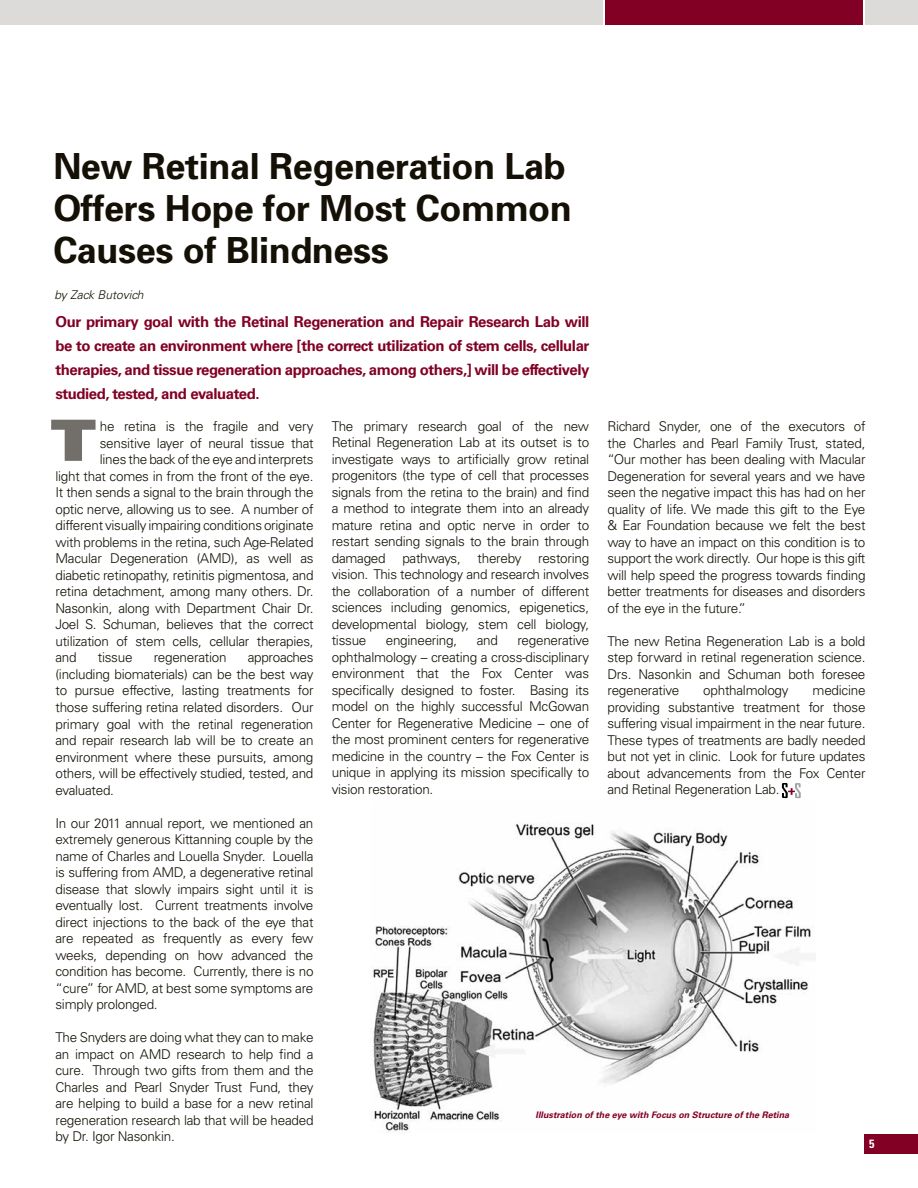
<style>
.page{position:relative;width:918px;height:1188px;background:#fff}
.page>*{position:absolute;margin:0;border:0;box-sizing:border-box;transform-origin:0 0}
.t1{font:900 expanded 57px "Univers";color:#726f6a}
.t2{font:700 36px/42px "Univers";letter-spacing:-.01em;color:#141006}
.t3{font:700 15px/24px "Univers LT Std";letter-spacing:-.03em;color:#820024;text-align:justify}
.t4{font:300 13.5px/16.5px "Univers LT Std";letter-spacing:-.02em;color:#141006;text-align:justify}
.t5{font:italic 300 12px "Univers LT Std";color:#141006}
.t6{font:700 condensed 12px "Univers LT Std";color:#fff}
.t7{font:italic 700 9px "Univers LT Std";color:#820024}
</style>
<div class="page">
<div style="left:864px;top:1134px;width:54px;height:20px;background:#820024"></div>
<div style="left:0;top:0;width:602px;height:24px;background:#dcdbda"></div>
<div style="left:866px;top:0;width:52px;height:24px;background:#dcdbda"></div>
<div style="left:605px;top:0;width:258px;height:24px;background:#820024"></div>
<img style="left:373px;top:823px;width:441px;height:310px">
<svg style="left:782px;top:783px;width:19px;height:15px"></svg>
<h2 class="t2" style="left:53px;top:144px;width:520px">New Retinal Regeneration Lab<br>Offers Hope for Most Common<br>Causes of Blindness</h2>
<p class="t5" style="left:54px;top:288px;width:91px">by Zack Butovich</p>
<p class="t3" style="left:56px;top:310px;width:535px">Our primary goal with the Retinal Regeneration and Repair Research Lab will be to create an environment where [the correct utilization of stem cells, cellular therapies, and tissue regeneration approaches, among others,] will be effectively studied, tested, and evaluated.</p>
<h1 class="t1" style="left:50px;top:407px;width:48px">T</h1>
<p class="t4" style="left:100px;top:418px;width:215px">he retina is the fragile and very</p>
<p class="t4" style="left:100px;top:435px;width:215px">sensitive layer of neural tissue that</p>
<p class="t4" style="left:100px;top:451px;width:215px">lines the back of the eye and interprets</p>
<p class="t4" style="left:55px;top:468px;width:260px">light that comes in from the front of the eye.</p>
<p class="t4" style="left:55px;top:484px;width:260px">It then sends a signal to the brain through the</p>
<p class="t4" style="left:55px;top:501px;width:260px">optic nerve, allowing us to see. A number of</p>
<p class="t4" style="left:55px;top:517px;width:260px">different visually impairing conditions originate</p>
<p class="t4" style="left:55px;top:534px;width:260px">with problems in the retina, such Age-Related</p>
<p class="t4" style="left:55px;top:550px;width:260px">Macular Degeneration (AMD), as well as</p>
<p class="t4" style="left:55px;top:567px;width:260px">diabetic retinopathy, retinitis pigmentosa, and</p>
<p class="t4" style="left:55px;top:583px;width:260px">retina detachment, among many others. Dr.</p>
<p class="t4" style="left:55px;top:600px;width:260px">Nasonkin, along with Department Chair Dr.</p>
<p class="t4" style="left:55px;top:616px;width:260px">Joel S. Schuman, believes that the correct</p>
<p class="t4" style="left:55px;top:633px;width:260px">utilization of stem cells, cellular therapies,</p>
<p class="t4" style="left:55px;top:649px;width:23px">and</p>
<p class="t4" style="left:98px;top:649px;width:36px">tissue</p>
<p class="t4" style="left:154px;top:649px;width:74px">regeneration</p>
<p class="t4" style="left:55px;top:649px;width:260px;text-indent:192px">approaches (including biomaterials) can be the best way to pursue effective, lasting treatments for</p>
<p class="t4" style="left:56px;top:699px;width:260px">those suffering retina related disorders. Our primary goal with the retinal regeneration and repair research lab will be to create an environment where these pursuits, among others, will be effectively studied, tested, and evaluated.</p>
<p class="t4" style="left:56px;top:815px;width:260px">In our 2011 annual report, we mentioned an extremely generous Kittanning couple by the name of Charles and Louella Snyder. Louella is suffering from AMD, a degenerative retinal disease that slowly impairs sight until it is eventually lost. Current treatments involve direct injections to the back of the eye that are repeated as frequently as every few weeks, depending on how advanced the condition has become. Currently, there is no “cure” for AMD, at best some symptoms are simply prolonged.</p>
<p class="t4" style="left:56px;top:1029px;width:260px">The Snyders are doing what they can to make an impact on AMD research to help find a cure. Through two gifts from them and the Charles and Pearl Snyder Trust Fund, they are helping to build a base for a new retinal regeneration research lab that will be headed by Dr. Igor Nasonkin.</p>
<p class="t4" style="left:332px;top:418px;width:259px">The primary research goal of the new Retinal Regeneration Lab at its outset is to investigate ways to artificially grow retinal progenitors (the type of cell that processes signals from the retina to the brain) and find a method to integrate them into an already mature retina and optic nerve in order to restart sending signals to the brain through damaged pathways, thereby restoring vision. This technology and research involves the collaboration of a number of different sciences including genomics, epigenetics, developmental biology, stem cell biology, tissue</p>
<p class="t4" style="left:332px;top:632px;width:259px;text-indent:186px">regenerative ophthalmology – creating a cross-disciplinary environment that the Fox Center was specifically designed to foster. Basing its model on the highly successful McGowan Center for Regenerative Medicine – one of the most prominent centers for regenerative medicine in the country – the Fox Center is unique in applying its mission specifically to vision restoration.</p>
<p class="t4" style="left:386px;top:632px;width:73px">engineering,</p>
<p class="t4" style="left:477px;top:632px;width:23px">and</p>
<p class="t4" style="left:608px;top:418px;width:260px">Richard Snyder, one of the executors of the Charles and Pearl Family Trust, stated, “Our mother has been dealing with Macular Degeneration for several years and we have seen the negative impact this has had on her quality of life. We made this gift to the Eye &amp; Ear Foundation because we felt the best way to have an impact on this condition is to support the work directly. Our hope is this gift will help speed the progress towards finding better treatments for diseases and disorders of the eye in the future.”</p>
<p class="t4" style="left:608px;top:633px;width:259px">The new Retina Regeneration Lab is a bold step forward in retinal regeneration science.<br>Drs. Nasonkin and Schuman both foresee regenerative</p>
<p class="t4" style="left:608px;top:682px;width:260px;text-indent:205px">medicine providing substantive treatment for those suffering visual impairment in the near future.<br>These types of treatments are badly needed but not yet in clinic. Look for future updates about advancements from the Fox Center and Retinal Regeneration Lab.</p>
<p class="t4" style="left:703px;top:682px;width:87px">ophthalmology</p>
<p class="t7" style="left:536px;top:1110px;width:255px">Illustration of the eye with Focus on Structure of the Retina</p>
<p class="t6" style="left:869px;top:1137px;width:7px">5</p>
</div>
